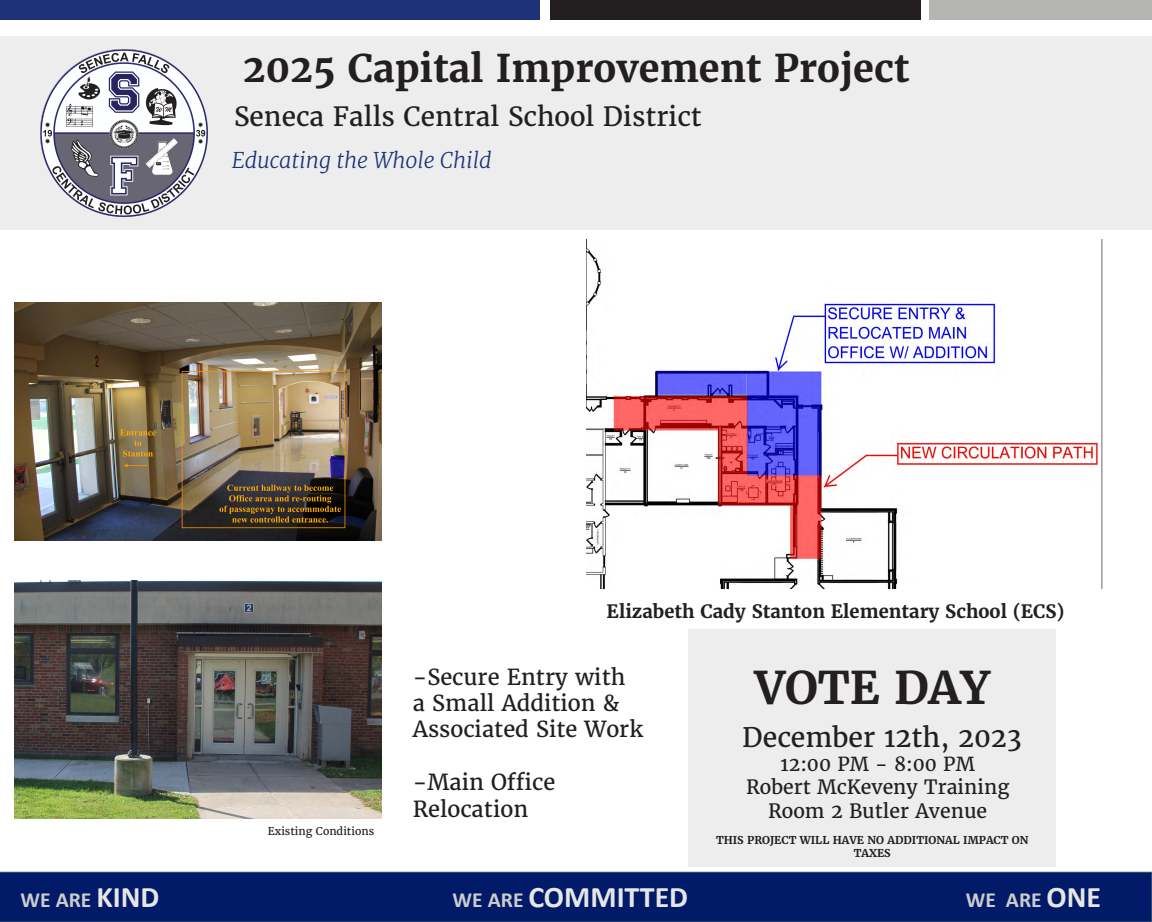
<style>
.page{position:relative;width:1152px;height:922px;background:#fff}
.page>*{position:absolute;margin:0;border:0;box-sizing:border-box;transform-origin:0 0}
.t1{font:700 44.8px "Merriweather";color:#231f20}
.t2{font:700 38px "Merriweather";color:#231f20}
.t3{font:700 29.96px "Calibri";color:#e7e6e6}
.t4{font:26.8px "Merriweather";color:#231f20}
.t5{font:26.4px "Merriweather";color:#231f20}
.t6{font:22px/26.4px "Merriweather";color:#231f20}
.t7{font:italic 300 21.6px "Merriweather";color:#1d3278}
.t8{font:700 21.6px "Calibri";color:#ccc}
.t9{font:19.6px/23.6px "Merriweather";color:#231f20;text-align:center}
.t10{font:19.2px "Merriweather";color:#231f20}
.t11{font:700 18.4px "Merriweather";color:#231f20}
.t12{font:700 10.8px/13px "Merriweather";color:#231f20;text-align:center}
.t13{font:10.8px "Merriweather";color:#231f20}
.s1{font-size:29.96px;color:#e7e6e6}
.s2{font-size:21.6px;color:#ccc}
</style>
<div class="page">
<div style="left:688px;top:629px;width:368px;height:238px;background:#ededed"></div>
<div style="left:0;top:0;width:540px;height:20px;background:#1d3278"></div>
<div style="left:550px;top:0;width:370px;height:20px;background:#231f20"></div>
<div style="left:929px;top:0;width:223px;height:20px;background:#b4b4b2"></div>
<img style="left:14px;top:303px;width:368px;height:237px">
<img style="left:14px;top:580px;width:368px;height:238px">
<div style="left:0;top:871px;width:1152px;height:51px;background:#021b68"></div>
<div style="left:0;top:36px;width:1152px;height:193px;background:#ededed"></div>
<img style="left:41px;top:50px;width:166px;height:166px">
<img style="left:587px;top:240px;width:515px;height:349px">
<p class="t2" style="left:243px;top:44px;width:668px">2025 Capital Improvement Project</p>
<p class="t5" style="left:234px;top:100px;width:469px">Seneca Falls Central School District</p>
<p class="t7" style="left:232px;top:147px;width:261px">Educating the Whole Child</p>
<p class="t11" style="left:607px;top:599px;width:460px">Elizabeth Cady Stanton Elementary School (ECS)</p>
<p class="t13" style="left:268px;top:824px;width:108px">Existing Conditions</p>
<p class="t6" style="left:413px;top:663px;width:232px">-Secure Entry with<br>a Small Addition &amp;<br>Associated Site Work</p>
<p class="t6" style="left:413px;top:769px;width:144px">-Main Office<br>Relocation</p>
<p class="t1" style="left:754px;top:659px;width:237px">VOTE DAY</p>
<p class="t4" style="left:742px;top:721px;width:281px">December 12th, 2023</p>
<p class="t10" style="left:781px;top:752px;width:196px">12:00 PM - 8:00 PM</p>
<p class="t9" style="left:746px;top:775px;width:265px">Robert McKeveny Training<br>Room 2 Butler Avenue</p>
<p class="t12" style="left:716px;top:834px;width:314px">THIS PROJECT WILL HAVE NO ADDITIONAL IMPACT ON<br>TAXES</p>
<p class="t8" style="left:21px;top:885px;width:140px">WE ARE <span class="s1">KIND</span></p>
<p class="t3" style="left:453px;top:876px;width:237px"><span class="s2">WE ARE</span> COMMITTED</p>
<p class="t8" style="left:966px;top:885px;width:137px">WE ARE <span class="s1">ONE</span></p>
</div>
